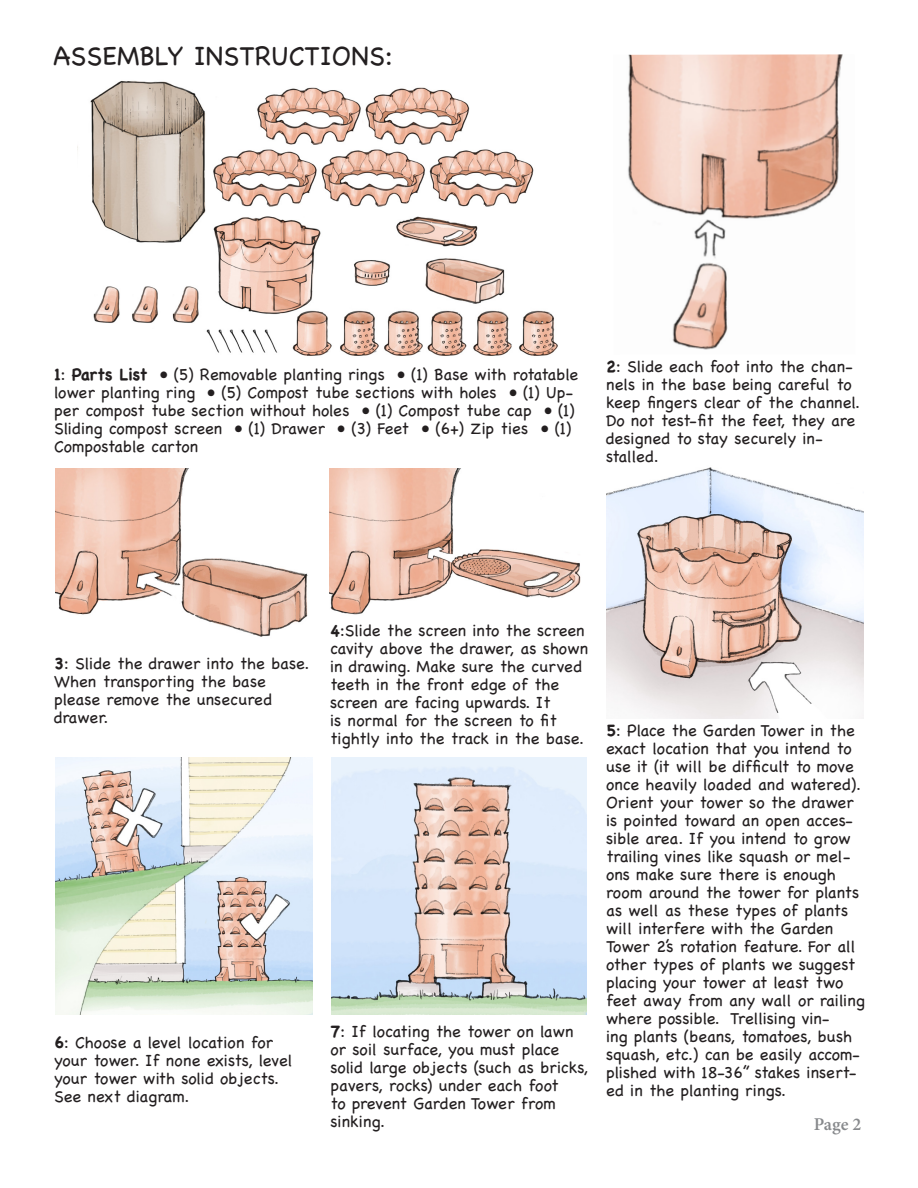
<style>
.page{position:relative;width:918px;height:1188px;background:#fff}
.page>*{position:absolute;margin:0;border:0;box-sizing:border-box;transform-origin:0 0}
.t1{font:27px "Chalkboard";color:#231f20}
.t2{font:600 18px "Minion Pro";color:#87898c}
.t3{font:16.5px/18px "Chalkboard";color:#231f20}
.s1{font-weight:700}
</style>
<div class="page">
<img style="left:77px;top:81px;width:481px;height:275px">
<img style="left:627px;top:54px;width:216px;height:296px">
<img style="left:55px;top:468px;width:253px;height:169px">
<img style="left:330px;top:468px;width:251px;height:147px">
<img style="left:606px;top:467px;width:258px;height:252px">
<img style="left:55px;top:758px;width:257px;height:256px">
<img style="left:331px;top:757px;width:256px;height:257px">
<p class="t1" style="left:53px;top:39px;width:341px">ASSEMBLY INSTRUCTIONS:</p>
<p class="t3" style="left:54px;top:365px;width:526px"><span class="s1">1</span>: <span class="s1">Parts List</span> • (5) Removable planting rings • (1) Base with rotatable lower planting ring • (5) Compost tube sections with holes • (1) Up&shy;per compost tube section without holes • (1) Compost tube cap • (1)<br>Sliding compost screen • (1) Drawer • (3) Feet • (6+) Zip ties • (1)<br>Compostable carton</p>
<p class="t3" style="left:606px;top:357px;width:256px"><span class="s1">2</span>: Slide each foot into the chan&shy;nels in the base being careful to keep fingers clear of the channel.<br>Do not test-fit the feet, they are designed to stay securely in&shy;stalled.</p>
<p class="t3" style="left:54px;top:654px;width:257px"><span class="s1">3</span>: Slide the drawer into the base.<br>When transporting the base please remove the unsecured drawer.</p>
<p class="t3" style="left:330px;top:621px;width:260px"><span class="s1">4</span>:Slide the screen into the screen cavity above the drawer, as shown in drawing. Make sure the curved teeth in the front edge of the screen are facing upwards. It<br>is normal for the screen to fit tightly into the track in the base.</p>
<p class="t3" style="left:54px;top:1034px;width:240px"><span class="s1">6</span>: Choose a level location for your tower. If none exists, level your tower with solid objects.<br>See next diagram.</p>
<p class="t3" style="left:331px;top:1023px;width:259px"><span class="s1">7</span>: If locating the tower on lawn or soil surface, you must place solid large objects (such as bricks, pavers, rocks) under each foot<br>to prevent Garden Tower from sinking.</p>
<p class="t3" style="left:606px;top:721px;width:260px"><span class="s1">5</span>: Place the Garden Tower in the exact location that you intend to use it (it will be difficult to move once heavily loaded and watered).<br>Orient your tower so the drawer is pointed toward an open acces&shy;sible area. If you intend to grow trailing vines like squash or mel&shy;ons make sure there is enough room around the tower for plants as well as these types of plants will interfere with the Garden<br>Tower 2’s rotation feature. For all other types of plants we suggest placing your tower at least two feet away from any wall or railing where possible. Trellising vin-<br>ing plants (beans, tomatoes, bush squash, etc.) can be easily accom&shy;plished with 18-36” stakes insert&shy;ed in the planting rings.</p>
<p class="t2" style="left:814px;top:1112px;width:49px">Page 2</p>
</div>
